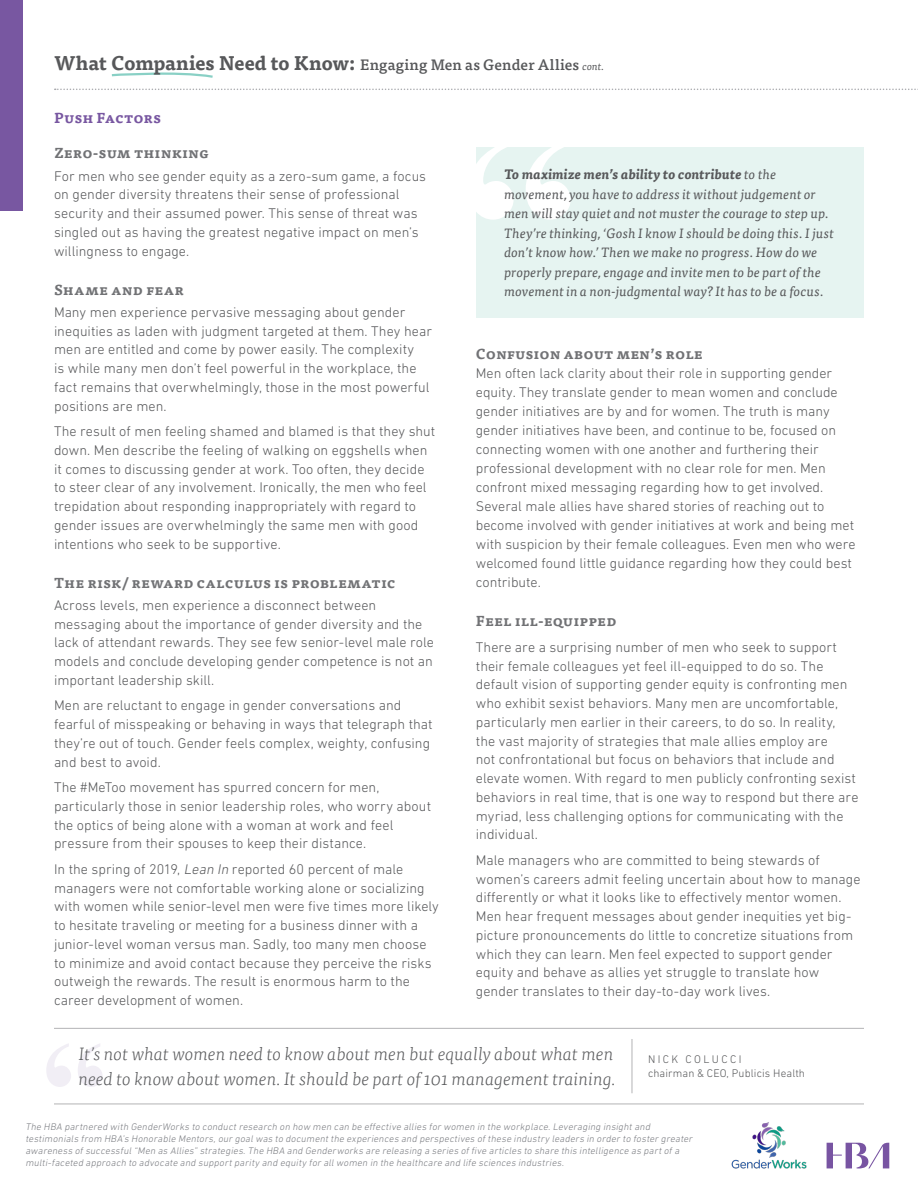
<style>
.page{position:relative;width:918px;height:1188px;background:#fff}
.page>*{position:absolute;margin:0;border:0;box-sizing:border-box;transform-origin:0 0}
.t1{font:700 243px "Times New Roman";color:#fff}
.t2{font:700 133.95px "Times New Roman";color:#f1eef5}
.t3{font:italic 300 18px/25.5px "Tisa Pro";color:#57585a}
.t4{font:500 15px "Tisa Pro";letter-spacing:.01em;color:#57585a}
.t5{font:300 14.25px/18.8px "DIN Next LT Pro";color:#57585a}
.t6{font:700 14.25px "Tisa Pro";letter-spacing:.01em;color:#717275}
.t7{font:700 14.25px "Tisa Pro";color:#7857a1}
.t8{font:italic 13.5px/19.5px "Tisa Pro";letter-spacing:.005em;color:#57585a}
.t9{font:300 11.25px "DIN Next LT Pro";letter-spacing:.015em;color:#57585a}
.t10{font:300 11.25px "DIN Next LT Pro";letter-spacing:.215em;color:#57585a}
.t11{font:italic 300 9.75px/12px "DIN Next LT Pro";color:#7a7c81}
.s1{font-weight:700;font-size:19.5px}
.s2{font-weight:400;font-style:italic;font-size:10.5px}
.s3{font-style:italic}
.s4{font-weight:700}
.s5{font-family:"Tisa Pro";font-weight:700;color:#717275}
</style>
<div class="page">
<svg style="left:111px;top:72px;width:102px;height:6px"></svg>
<svg style="left:55px;top:89px;width:863px;height:1px"></svg>
<div style="left:0;top:0;width:23px;height:210px;background:#7857a1"></div>
<div style="left:476px;top:147px;width:388px;height:171px;background:#e6f4f1"></div>
<hr style="left:54px;top:1028px;width:810px;height:1px;background:#b3b3b5">
<hr style="left:54px;top:1104px;width:810px;height:1px;background:#b3b3b5">
<hr style="left:632px;top:1039px;width:1px;height:54px;background:#b3b3b5">
<svg style="left:827px;top:1143px;width:62px;height:25px"></svg>
<img style="left:731px;top:1122px;width:76px;height:47px">
<p class="t4" style="left:54px;top:54px;width:551px"><span class="s1">What Companies Need to Know:</span> Engaging Men as Gender Allies <span class="s2">cont.</span></p>
<p class="t7" style="left:54px;top:106px;width:109px">Push Factors</p>
<p class="t6" style="left:54px;top:142px;width:156px">Zero-sum thinking</p>
<p class="t5" style="left:54px;top:166px;width:374px">For men who see gender equity as a zero-sum game, a focus on gender diversity threatens their sense of professional security and their assumed power. This sense of threat was singled out as having the greatest negative impact on men’s willingness to engage.</p>
<p class="t6" style="left:54px;top:278px;width:131px">Shame and fear</p>
<p class="t5" style="left:54px;top:303px;width:380px">Many men experience pervasive messaging about gender inequities as laden with judgment targeted at them. They hear men are entitled and come by power easily. The complexity<br>is while many men don’t feel powerful in the workplace, the fact remains that overwhelmingly, those in the most powerful positions are men.</p>
<p class="t5" style="left:54px;top:422px;width:383px">The result of men feeling shamed and blamed is that they shut down. Men describe the feeling of walking on eggshells when it comes to discussing gender at work. Too often, they decide to steer clear of any involvement. Ironically, the men who feel trepidation about responding inappropriately with regard to gender issues are overwhelmingly the same men with good intentions who seek to be supportive.</p>
<p class="t6" style="left:54px;top:571px;width:343px">The risk/ reward calculus is problematic</p>
<p class="t5" style="left:54px;top:596px;width:382px">Across levels, men experience a disconnect between messaging about the importance of gender diversity and the lack of attendant rewards. They see few senior-level male role models and conclude developing gender competence is not an important leadership skill.</p>
<p class="t5" style="left:54px;top:696px;width:380px">Men are reluctant to engage in gender conversations and fearful of misspeaking or behaving in ways that telegraph that they’re out of touch. Gender feels complex, weighty, confusing and best to avoid.</p>
<p class="t5" style="left:54px;top:778px;width:379px">The #MeToo movement has spurred concern for men, particularly those in senior leadership roles, who worry about the optics of being alone with a woman at work and feel pressure from their spouses to keep their distance.</p>
<p class="t5" style="left:54px;top:860px;width:386px">In the spring of 2019, <span class="s3">Lean In</span> reported 60 percent of male managers were not comfortable working alone or socializing with women while senior-level men were five times more likely to hesitate traveling or meeting for a business dinner with a junior-level woman versus man. Sadly, too many men choose to minimize and avoid contact because they perceive the risks outweigh the rewards. The result is enormous harm to the career development of women.</p>
<p class="t1" style="left:459px;top:48px;width:123px">“</p>
<p class="t8" style="left:504px;top:164px;width:331px"><span class="s4">To maximize men’s ability to contribute</span> to the movement, you have to address it without judgement or men will stay quiet and not muster the courage to step up.<br>They’re thinking, ‘Gosh I know I should be doing this. I just don’t know how.’ Then we make no progress. How do we properly prepare, engage and invite men to be part of the movement in a non-judgmental way? It has to be a focus.</p>
<p class="t5" style="left:476px;top:344px;width:381px"><span class="s5">Confusion about men’s role<br></span>Men often lack clarity about their role in supporting gender equity. They translate gender to mean women and conclude gender initiatives are by and for women. The truth is many gender initiatives have been, and continue to be, focused on connecting women with one another and furthering their professional development with no clear role for men. Men confront mixed messaging regarding how to get involved.<br>Several male allies have shared stories of reaching out to become involved with gender initiatives at work and being met with suspicion by their female colleagues. Even men who were welcomed found little guidance regarding how they could best contribute.</p>
<p class="t5" style="left:476px;top:609px;width:363px;line-height:25.5px"><span class="s5">Feel ill-equipped<br></span>There are a surprising number of men who seek to support</p>
<p class="t5" style="left:476px;top:656px;width:384px">their female colleagues yet feel ill-equipped to do so. The default vision of supporting gender equity is confronting men who exhibit sexist behaviors. Many men are uncomfortable, particularly men earlier in their careers, to do so. In reality, the vast majority of strategies that male allies employ are<br>not confrontational but focus on behaviors that include and elevate women. With regard to men publicly confronting sexist behaviors in real time, that is one way to respond but there are myriad, less challenging options for communicating with the individual.</p>
<p class="t5" style="left:476px;top:850px;width:386px">Male managers who are committed to being stewards of women’s careers admit feeling uncertain about how to manage differently or what it looks like to effectively mentor women.<br>Men hear frequent messages about gender inequities yet big&shy;picture pronouncements do little to concretize situations from which they can learn. Men feel expected to support gender equity and behave as allies yet struggle to translate how gender translates to their day-to-day work lives.</p>
<p class="t2" style="left:41px;top:993px;width:69px">“</p>
<p class="t3" style="left:79px;top:1040px;width:538px">It’s not what women need to know about men but equally about what men need to know about women. It should be part of 101 management training.</p>
<p class="t10" style="left:648px;top:1053px;width:95px">NICK COLUCCI</p>
<p class="t9" style="left:648px;top:1067px;width:159px">chairman &amp; CEO, Publicis Health</p>
<p class="t11" style="left:25px;top:1121px;width:671px">The HBA partnered with GenderWorks to conductresearch on how men can be effective allies for women in the workplace.Leveraging insightand testimonials from HBA’s Honorable Mentors,our goalwas to documentthe experiences and perspectives ofthese industry leaders in order to foster greater awareness ofsuccessful“Men as Allies”strategies.The HBA and Genderworks are releasing a series offive articles to share this intelligence as partofa multi-faceted approach to advocate and supportparity and equity for allwomen in the healthcare and life sciences industries.</p>
</div>
